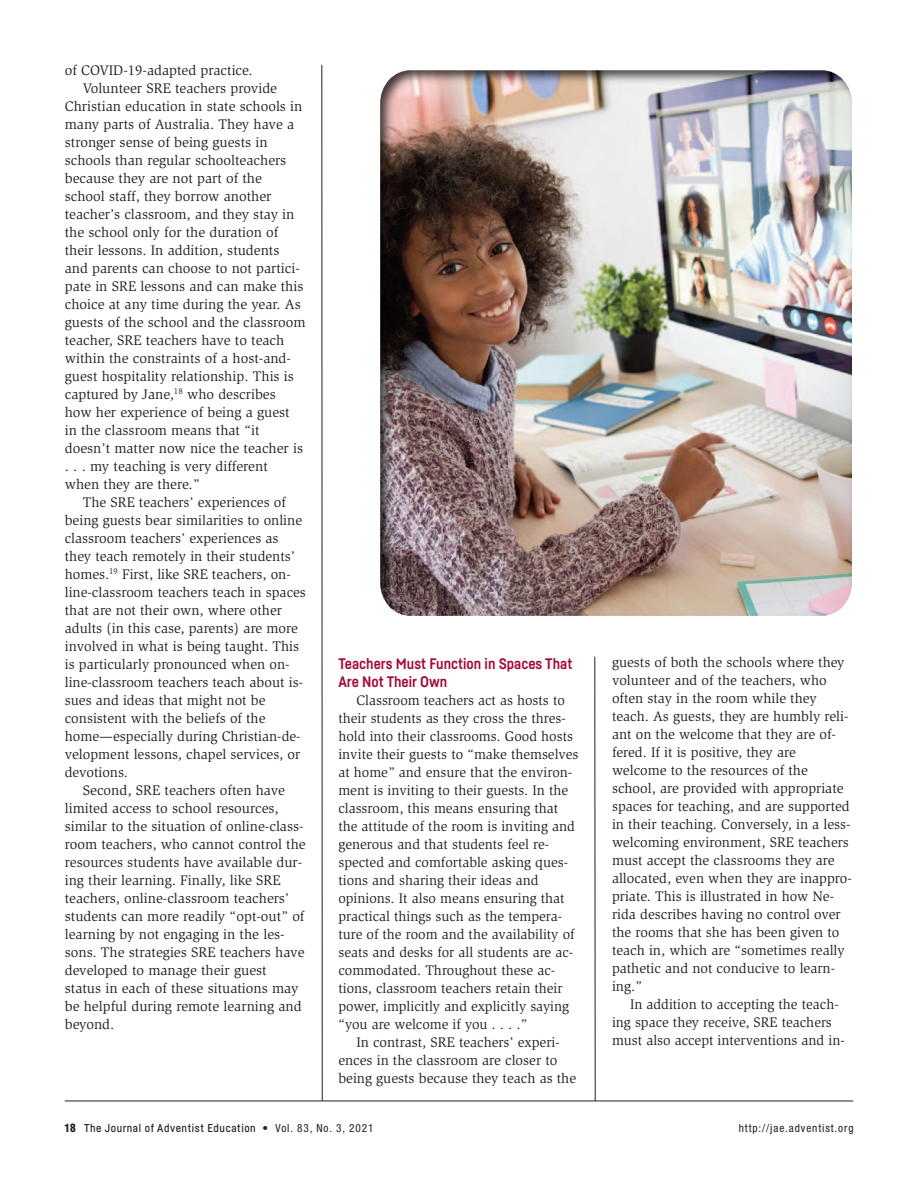
<style>
.page{position:relative;width:918px;height:1188px;background:#fff}
.page>*{position:absolute;margin:0;border:0;box-sizing:border-box;transform-origin:0 0}
.t1{font:700 15px/18px "Fabrikat";color:#a30a34}
.t2{font:14.25px/18px "Slimbach Std";color:#231f20}
.t3{font:500 11.25px "Fabrikat";letter-spacing:.05em;color:#231f20}
.t4{font:condensed 11.25px "Helvetica Neue";letter-spacing:.08em;color:#231f20}
.t5{font:900 condensed 11.25px "Helvetica";color:#231f20}
.s1{font-family:"Helvetica Neue";font-weight:400;font-stretch:condensed}
</style>
<div class="page">
<hr style="left:322px;top:65px;width:1px;height:1036px;background:#231f20">
<hr style="left:595px;top:657px;width:1px;height:444px;background:#231f20">
<hr style="left:65px;top:1101px;width:788px;height:1px;background:#231f20">
<img style="left:380px;top:70px;width:472px;height:546px">
<p class="t2" style="left:65px;top:63px;width:189px">of COVID-19-adapted practice.</p>
<p class="t2" style="left:65px;top:81px;width:242px;text-indent:18px">Volunteer SRE teachers provide Christian education in state schools in many parts of Australia. They have a stronger sense of being guests in schools than regular schoolteachers because they are not part of the school staff, they borrow another teacher’s classroom, and they stay in the school only for the duration of their lessons. In addition, students and parents can choose to not partici&shy;pate in SRE lessons and can make this choice at any time during the year. As guests of the school and the classroom teacher, SRE teach ers have to teach within the constraints of a host-and&shy;guest hospitality relationship. This is captured by Jane,<sup>18</sup> who describes how her experience of being a guest<br>in the classroom means that “it doesn’t matter now nice the teacher is . . . my teaching is very different when they are there.”</p>
<p class="t2" style="left:65px;top:495px;width:243px;text-indent:18px">The SRE teachers’ experiences of being guests bear similarities to online classroom teachers’ experiences as they teach remotely in their students’ homes.<sup>19</sup> First, like SRE teachers, on&shy;line-classroom teachers teach in spaces that are not their own, where other adults (in this case, parents) are more involved in what is being taught. This is particularly pronounced when on&shy;line-classroom teachers teach about is&shy;sues and ideas that might not be consistent with the beliefs of the home—especially during Christian-de&shy;velopment lessons, chapel services, or devotions.</p>
<p class="t2" style="left:65px;top:783px;width:243px;text-indent:18px">Second, SRE teachers often have limited access to school resources, similar to the situation of online-class&shy;room teachers, who cannot control the resources students have available dur&shy;ing their learning. Finally, like SRE teach ers, online-classroom teachers’ students can more readily “opt-out” of learning by not engaging in the les&shy;sons. The strategies SRE teachers have developed to manage their guest status in each of these situations may be helpful during remote learning and beyond.</p>
<p class="t1" style="left:338px;top:656px;width:236px">Teachers Must Function in Spaces That<br>Are Not Their Own</p>
<p class="t2" style="left:338px;top:692px;width:242px;text-indent:18px">Classroom teachers act as hosts to their students as they cross the thres&shy;hold into their classrooms. Good hosts invite their guests to “make themselves at home” and ensure that the environ&shy;ment is inviting to their guests. In the classroom, this means ensuring that the attitude of the room is inviting and generous and that students feel re&shy;spected and comfortable asking ques&shy;tions and sharing their ideas and opinions. It also means ensuring that practical things such as the tempera&shy;ture of the room and the availability of seats and desks for all students are ac&shy;commodated. Through out these ac&shy;tions, classroom teachers retain their power, implicitly and explicitly saying “you are welcome if you . . . .”</p>
<p class="t2" style="left:338px;top:1034px;width:239px;text-indent:18px">In contrast, SRE teachers’ experi&shy;ences in the classroom are closer to being guests because they teach as the</p>
<p class="t2" style="left:612px;top:654px;width:241px">guests of both the schools where they volunteer and of the teachers, who often stay in the room while they teach. As guests, they are humbly reli&shy;ant on the welcome that they are of&shy;fered. If it is positive, they are welcome to the resources of the school, are provided with appropriate spaces for teaching, and are supported in their teaching. Conversely, in a less&shy;welcoming environment, SRE teachers must accept the classrooms they are allocated, even when they are inappro&shy;priate. This is illustrated in how Ne&shy;rida describes having no control over the rooms that she has been given to teach in, which are “sometimes really pathetic and not conducive to learn&shy;ing.”</p>
<p class="t2" style="left:612px;top:996px;width:234px;text-indent:18px">In addition to accepting the teach&shy;ing space they receive, SRE teachers must also accept interventions and in-</p>
<p class="t5" style="left:65px;top:1123px;width:13px">18</p>
<p class="t3" style="left:84px;top:1124px;width:291px">The Journal of Adventist Education <span class="s1">• Vol. 83, No. 3, 2021</span></p>
<p class="t4" style="left:739px;top:1124px;width:116px">http://jae.adventist.org</p>
</div>
